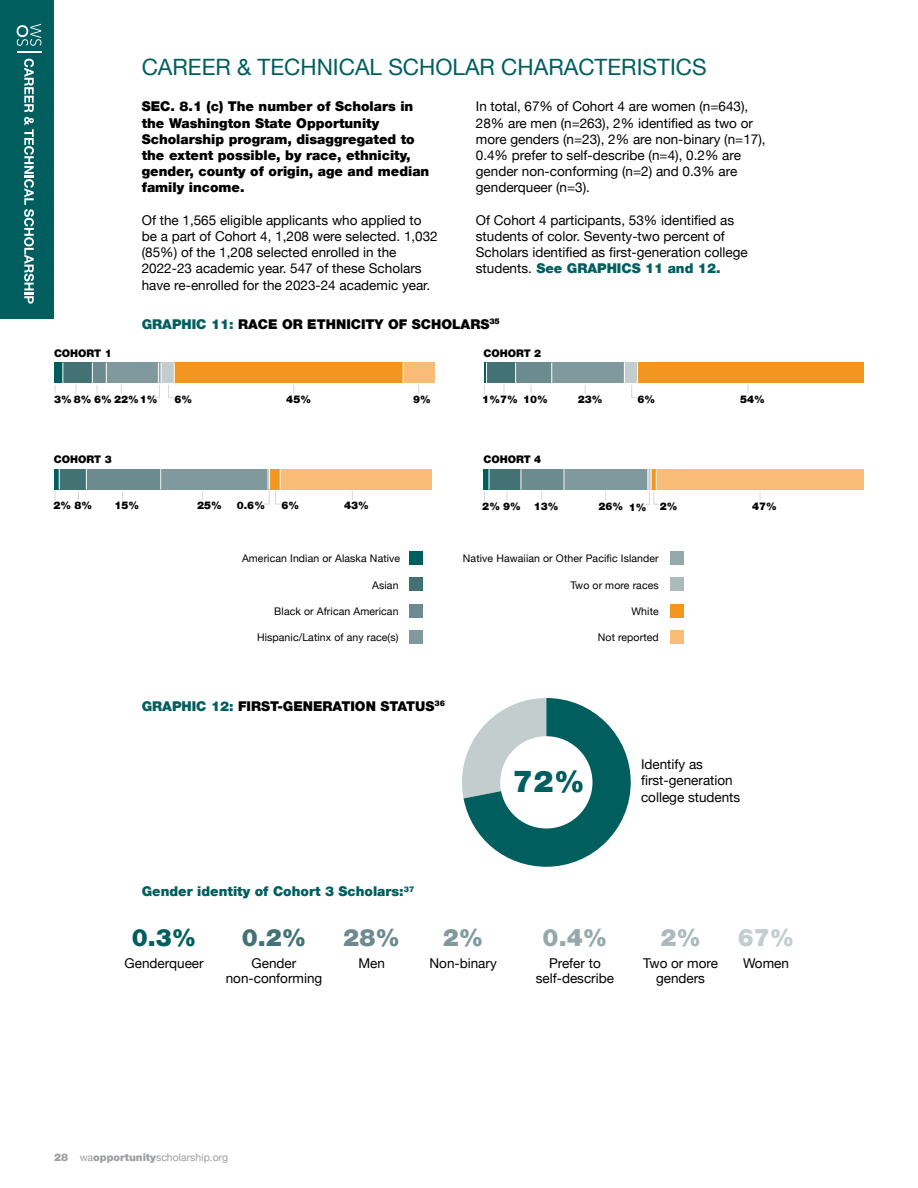
<style>
.page{position:relative;width:918px;height:1188px;background:#fff}
.page>*{position:absolute;margin:0;border:0;box-sizing:border-box;transform-origin:0 0}
.t1{font:900 30px "Helvetica Neue";color:#015e5f}
.t2{font:900 24px "Helvetica Neue";color:#95a9ab}
.t3{font:900 24px "Helvetica Neue";color:#015e5f}
.t4{font:900 24px "Helvetica Neue";color:#437274}
.t5{font:900 24px "Helvetica Neue";color:#c3cdce}
.t6{font:900 24px "Helvetica Neue";color:#6c8b8e}
.t7{font:900 24px "Helvetica Neue";color:#80999c}
.t8{font:900 24px "Helvetica Neue";color:#acbabc}
.t9{font:22.5px "Helvetica Neue";color:#015e5f}
.t10{font:13.5px/16.2px "Helvetica Neue";color:#000}
.t11{font:900 13.5px/16.2px "Helvetica Neue";color:#000}
.t12{font:900 13.5px "Helvetica Neue";color:#015e5f}
.t13{font:10.5px "Helvetica Neue";letter-spacing:.01em;color:#000}
.t14{font:900 10.5px "Helvetica Neue";color:#000}
.t15{font:10.5px "Helvetica Neue";color:#9d9fa2}
.s1{font-weight:900;color:#015e5f}
.s2{color:#015e5f}
.s3{font-weight:900}
</style>
<div class="page">
<svg style="left:462px;top:698px;width:169px;height:169px"></svg>
<div style="left:655px;top:469px;width:209px;height:21px;background:#f8bc76"></div>
<div style="left:500px;top:736px;width:92px;height:92px;background:#fff;border-radius:50%"></div>
<div style="left:161px;top:469px;width:109px;height:21px;background:#80999c"></div>
<div style="left:84px;top:469px;width:77px;height:21px;background:#6c8b8e"></div>
<div style="left:54px;top:469px;width:5px;height:21px;background:#015e5f"></div>
<div style="left:410px;top:578px;width:13px;height:13px;background:#437274"></div>
<div style="left:410px;top:552px;width:13px;height:13px;background:#015e5f"></div>
<div style="left:410px;top:631px;width:13px;height:13px;background:#80999c"></div>
<div style="left:410px;top:604px;width:13px;height:13px;background:#6c8b8e"></div>
<div style="left:670px;top:578px;width:13px;height:13px;background:#acbabc"></div>
<div style="left:670px;top:552px;width:13px;height:13px;background:#95a9ab"></div>
<div style="left:670px;top:630px;width:13px;height:14px;background:#f8bc76"></div>
<div style="left:670px;top:604px;width:13px;height:13px;background:#f29620"></div>
<div style="left:54px;top:363px;width:8px;height:20px;background:#015e5f"></div>
<div style="left:63px;top:363px;width:30px;height:20px;background:#437274"></div>
<div style="left:92px;top:363px;width:14px;height:20px;background:#6c8b8e"></div>
<div style="left:106px;top:363px;width:53px;height:20px;background:#80999c"></div>
<div style="left:161px;top:363px;width:13px;height:20px;background:#c3cdce"></div>
<div style="left:174px;top:363px;width:230px;height:20px;background:#f29620"></div>
<div style="left:403px;top:363px;width:31px;height:20px;background:#f8bc76"></div>
<svg style="left:403px;top:363px;width:1px;height:20px"></svg>
<svg style="left:106px;top:363px;width:1px;height:20px"></svg>
<svg style="left:92px;top:363px;width:6px;height:31px"></svg>
<svg style="left:62px;top:363px;width:1px;height:20px"></svg>
<svg style="left:155px;top:363px;width:7px;height:35px"></svg>
<svg style="left:168px;top:363px;width:7px;height:35px"></svg>
<div style="left:59px;top:469px;width:27px;height:21px;background:#437274"></div>
<div style="left:281px;top:469px;width:151px;height:21px;background:#f8bc76"></div>
<svg style="left:160px;top:469px;width:1px;height:21px"></svg>
<svg style="left:86px;top:469px;width:1px;height:21px"></svg>
<svg style="left:264px;top:469px;width:17px;height:36px"></svg>
<svg style="left:55px;top:469px;width:5px;height:31px"></svg>
<div style="left:0;top:0;width:54px;height:319px;background:#015e5f"></div>
<svg style="left:24px;top:59px;width:10px;height:245px"></svg>
<svg style="left:17px;top:24px;width:24px;height:28px"></svg>
<div style="left:604px;top:363px;width:260px;height:20px;background:#f29620"></div>
<div style="left:553px;top:363px;width:71px;height:20px;background:#80999c"></div>
<div style="left:487px;top:363px;width:29px;height:20px;background:#437274"></div>
<div style="left:516px;top:363px;width:35px;height:20px;background:#6c8b8e"></div>
<div style="left:624px;top:363px;width:14px;height:20px;background:#c3cdce"></div>
<svg style="left:624px;top:363px;width:1px;height:20px"></svg>
<svg style="left:551px;top:363px;width:1px;height:20px"></svg>
<svg style="left:515px;top:363px;width:1px;height:20px"></svg>
<svg style="left:484px;top:363px;width:2px;height:31px"></svg>
<svg style="left:631px;top:363px;width:7px;height:35px"></svg>
<div style="left:564px;top:469px;width:84px;height:21px;background:#80999c"></div>
<div style="left:489px;top:469px;width:35px;height:21px;background:#437274"></div>
<div style="left:522px;top:469px;width:43px;height:21px;background:#6c8b8e"></div>
<svg style="left:564px;top:469px;width:1px;height:21px"></svg>
<svg style="left:521px;top:469px;width:1px;height:21px"></svg>
<svg style="left:484px;top:469px;width:6px;height:31px"></svg>
<svg style="left:645px;top:469px;width:14px;height:36px"></svg>
<h3 class="t9" style="left:142px;top:51px;width:566px">CAREER &amp; TECHNICAL SCHOLAR CHARACTERISTICS</h3>
<p class="t11" style="left:142px;top:98px;width:289px">SEC. 8.1 (c) The number of Scholars in the Washington State Opportunity Scholarship program, disaggregated to the extent possible, by race, ethnicity, gender, county of origin, age and median family income.</p>
<p class="t10" style="left:142px;top:213px;width:298px">Of the 1,565 eligible applicants who applied to be a part of Cohort 4, 1,208 were selected. 1,032 (85%) of the 1,208 selected enrolled in the 2022-23 academic year. 547 of these Scholars have re-enrolled for the 2023-24 academic year.</p>
<p class="t10" style="left:476px;top:99px;width:291px">In total, 67% of Cohort 4 are women (n=643), 28% are men (n=263), 2% identified as two or more genders (n=23), 2% are non-binary (n=17), 0.4% prefer to self-describe (n=4), 0.2% are gender non-conforming (n=2) and 0.3% are genderqueer (n=3).</p>
<p class="t10" style="left:476px;top:213px;width:273px">Of Cohort 4 participants, 53% identified as students of color. Seventy-two percent of Scholars identified as first-generation college students. <span class="s1">See GRAPHICS 11 and 12.</span></p>
<p class="t11" style="left:142px;top:316px;width:360px"><span class="s2">GRAPHIC 11:</span> RACE OR ETHNICITY OF SCHOLARS<sup>35</sup></p>
<p class="t14" style="left:54px;top:347px;width:59px">COHORT 1</p>
<p class="t14" style="left:54px;top:393px;width:105px">3% 8% 6% 22%1%</p>
<p class="t14" style="left:174px;top:393px;width:19px">6%</p>
<p class="t14" style="left:286px;top:393px;width:26px">45%</p>
<p class="t14" style="left:413px;top:393px;width:19px">9%</p>
<p class="t14" style="left:484px;top:347px;width:59px">COHORT 2</p>
<p class="t14" style="left:482px;top:393px;width:67px">1%7% 10%</p>
<p class="t14" style="left:578px;top:393px;width:26px">23%</p>
<p class="t14" style="left:638px;top:393px;width:19px">6%</p>
<p class="t14" style="left:740px;top:393px;width:26px">54%</p>
<p class="t14" style="left:54px;top:453px;width:59px">COHORT 3</p>
<p class="t14" style="left:237px;top:499px;width:30px">0.6%</p>
<p class="t14" style="left:53px;top:499px;width:41px">2% 8%</p>
<p class="t14" style="left:114px;top:499px;width:26px">15%</p>
<p class="t14" style="left:197px;top:499px;width:26px">25%</p>
<p class="t14" style="left:281px;top:499px;width:19px">6%</p>
<p class="t14" style="left:344px;top:499px;width:26px">43%</p>
<p class="t14" style="left:484px;top:453px;width:59px">COHORT 4</p>
<p class="t14" style="left:482px;top:500px;width:78px">2% 9% 13%</p>
<p class="t14" style="left:598px;top:500px;width:50px">26% 1%</p>
<p class="t14" style="left:660px;top:500px;width:19px">2%</p>
<p class="t14" style="left:752px;top:500px;width:26px">47%</p>
<p class="t13" style="left:242px;top:551px;width:160px">American Indian or Alaska Native</p>
<p class="t13" style="left:463px;top:550px;width:197px">Native Hawaiian or Other Pacific Islander</p>
<p class="t13" style="left:372px;top:577px;width:28px">Asian</p>
<p class="t13" style="left:570px;top:578px;width:90px">Two or more races</p>
<p class="t13" style="left:274px;top:603px;width:126px">Black or African American</p>
<p class="t13" style="left:632px;top:604px;width:29px">White</p>
<p class="t13" style="left:257px;top:630px;width:143px">Hispanic/Latinx of any race(s)</p>
<p class="t13" style="left:598px;top:630px;width:62px">Not reported</p>
<p class="t11" style="left:142px;top:698px;width:305px"><span class="s2">GRAPHIC 12:</span> FIRST-GENERATION STATUS<sup>36</sup></p>
<h1 class="t1" style="left:513px;top:764px;width:74px">72%</h1>
<p class="t10" style="left:641px;top:757px;width:93px">Identify as first-generation</p>
<p class="t10" style="left:641px;top:790px;width:101px">college students</p>
<p class="t12" style="left:142px;top:883px;width:274px">Gender identity of Cohort 3 Scholars:<sup>37</sup></p>
<h2 class="t3" style="left:132px;top:923px;width:66px">0.3%</h2>
<p class="t10" style="left:125px;top:956px;width:81px">Genderqueer</p>
<h2 class="t4" style="left:242px;top:923px;width:66px">0.2%</h2>
<p class="t10" style="left:226px;top:957px;width:98px;line-height:15px;text-align:center">Gender non-conforming</p>
<h2 class="t6" style="left:343px;top:923px;width:58px">28%</h2>
<p class="t10" style="left:358px;top:956px;width:28px">Men</p>
<h2 class="t7" style="left:443px;top:923px;width:42px">2%</h2>
<p class="t10" style="left:430px;top:956px;width:69px">Non-binary</p>
<h2 class="t2" style="left:543px;top:923px;width:66px">0.4%</h2>
<p class="t10" style="left:536px;top:957px;width:80px;line-height:15px;text-align:center">Prefer to self-describe</p>
<h2 class="t8" style="left:660px;top:923px;width:42px">2%</h2>
<p class="t10" style="left:643px;top:957px;width:76px;line-height:15px;text-align:center">Two or more genders</p>
<h2 class="t5" style="left:738px;top:923px;width:58px">67%</h2>
<p class="t10" style="left:743px;top:956px;width:47px">Women</p>
<p class="t15" style="left:54px;top:1149px;width:176px"><span class="s3">28</span> wa<span class="s3">opportunity</span>scholarship.org</p>
</div>
